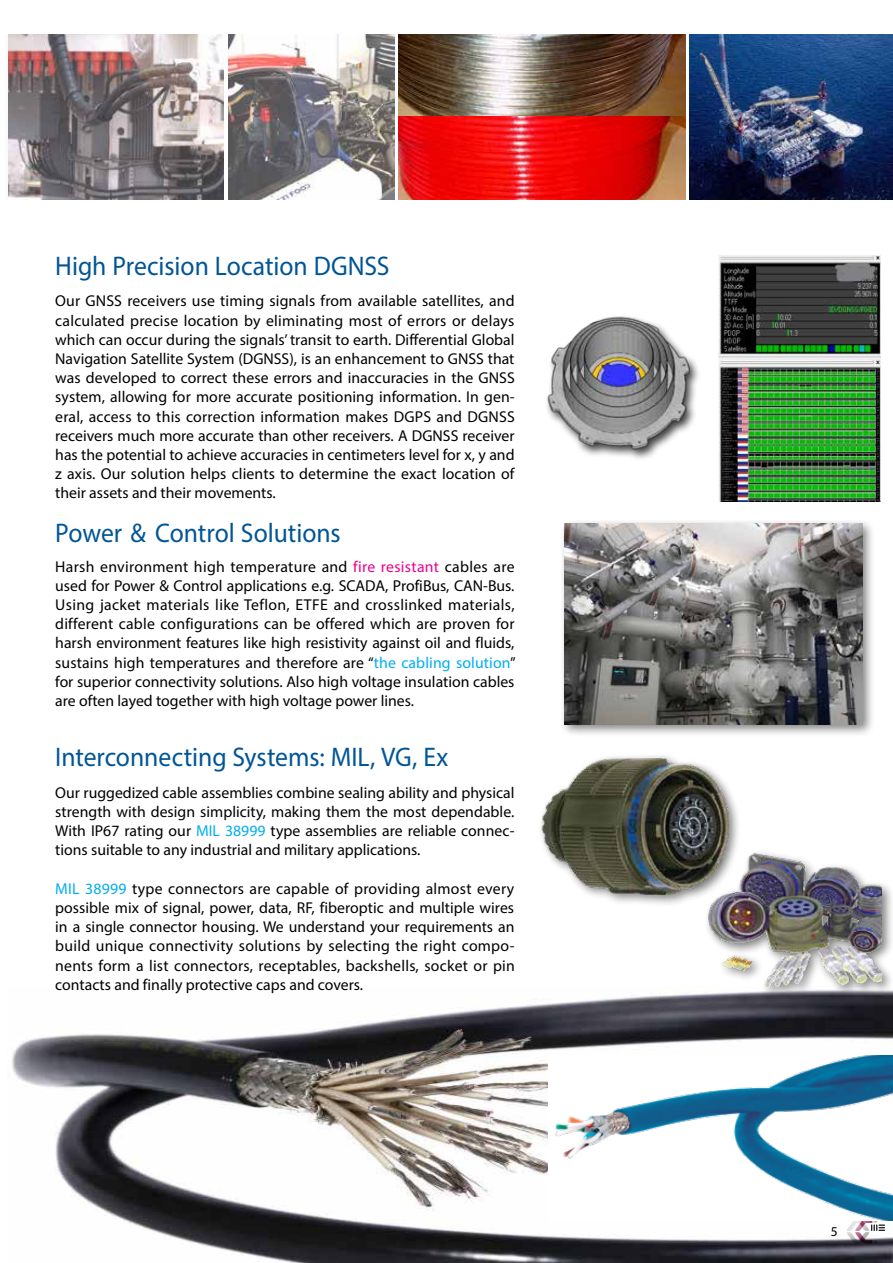
<style>
.page{position:relative;width:893px;height:1263px;background:#fff}
.page>*{position:absolute;margin:0;border:0;box-sizing:border-box;transform-origin:0 0}
.t1{font:27px "Myriad Pro";color:#005596;scale:.95 1}
.t2{font:15.75px/19.2px "Myriad Pro";color:#000;text-align:justify}
.t3{font:13.5px "Myriad Pro";color:#000}
.s1{color:#ec008c}
.s2{color:#00aeef}
</style>
<div class="page">
<img style="left:399px;top:34px;width:287px;height:166px">
<img style="left:719px;top:256px;width:161px;height:245px">
<img style="left:547px;top:316px;width:152px;height:141px">
<div style="left:3px;top:34px;width:220px;height:165px;background:#fbfbfb"></div>
<img style="left:8px;top:34px;width:215px;height:165px">
<img style="left:690px;top:34px;width:203px;height:165px">
<img style="left:12px;top:993px;width:881px;height:270px">
<img style="left:549px;top:1055px;width:344px;height:165px">
<img style="left:228px;top:34px;width:166px;height:165px">
<div style="left:560px;top:518px;width:316px;height:220px;background:#000;opacity:.5"></div>
<img style="left:564px;top:523px;width:298px;height:201px">
<div style="left:703px;top:849px;width:190px;height:150px;background:#000;opacity:.5"></div>
<img style="left:708px;top:854px;width:173px;height:132px">
<div style="left:537px;top:753px;width:204px;height:155px;background:#fff"></div>
<img style="left:541px;top:756px;width:201px;height:150px">
<h1 class="t1" style="left:55px;top:249px;width:353px">High Precision Location DGNSS</h1>
<p class="t2" style="left:55px;top:291px;width:461px">Our GNSS receivers use timing signals from available satellites, and calculated precise location by eliminating most of errors or delays which can occur during the signals’ transit to earth. Differential Global Navigation Satellite System (DGNSS), is an enhancement to GNSS that was developed to correct these errors and inaccuracies in the GNSS system, allowing for more accurate positioning information. In gen&shy;eral, access to this correction information makes DGPS and DGNSS receivers much more accurate than other receivers. A DGNSS receiver has the potential to achieve accuracies in centimeters level for x, y and z axis. Our solution helps clients to determine the exact location of their assets and their movements.</p>
<h1 class="t1" style="left:55px;top:516px;width:302px">Power &amp; Control Solutions</h1>
<p class="t2" style="left:55px;top:556px;width:462px">Harsh environment high temperature and <span class="s1">fire resistant</span> cables are used for Power &amp; Control applications e.g. SCADA, ProfiBus, CAN-Bus.<br>Using jacket materials like Teflon, ETFE and crosslinked materials, different cable configurations can be offered which are proven for harsh environment features like high resistivity against oil and fluids, sustains high temperatures and therefore are “<span class="s2">the cabling solution</span>” for superior connectivity solutions. Also high voltage insulation cables are often layed together with high voltage power lines.</p>
<h1 class="t1" style="left:55px;top:740px;width:415px">Interconnecting Systems: MIL, VG, Ex</h1>
<p class="t2" style="left:55px;top:783px;width:461px">Our ruggedized cable assemblies combine sealing ability and physical strength with design simplicity, making them the most dependable.<br>With IP67 rating our <span class="s2">MIL 38999</span> type assemblies are reliable connec&shy;tions suitable to any industrial and military applications.</p>
<p class="t2" style="left:55px;top:879px;width:461px"><span class="s2">MIL 38999</span> type connectors are capable of providing almost every possible mix of signal, power, data, RF, fiberoptic and multiple wires in a single connector housing. We understand your requirements an build unique connectivity solutions by selecting the right compo&shy;nents form a list connectors, receptables, backshells, socket or pin contacts and finally protective caps and covers.</p>
<p class="t3" style="left:831px;top:1223px;width:8px">5</p>
</div>
